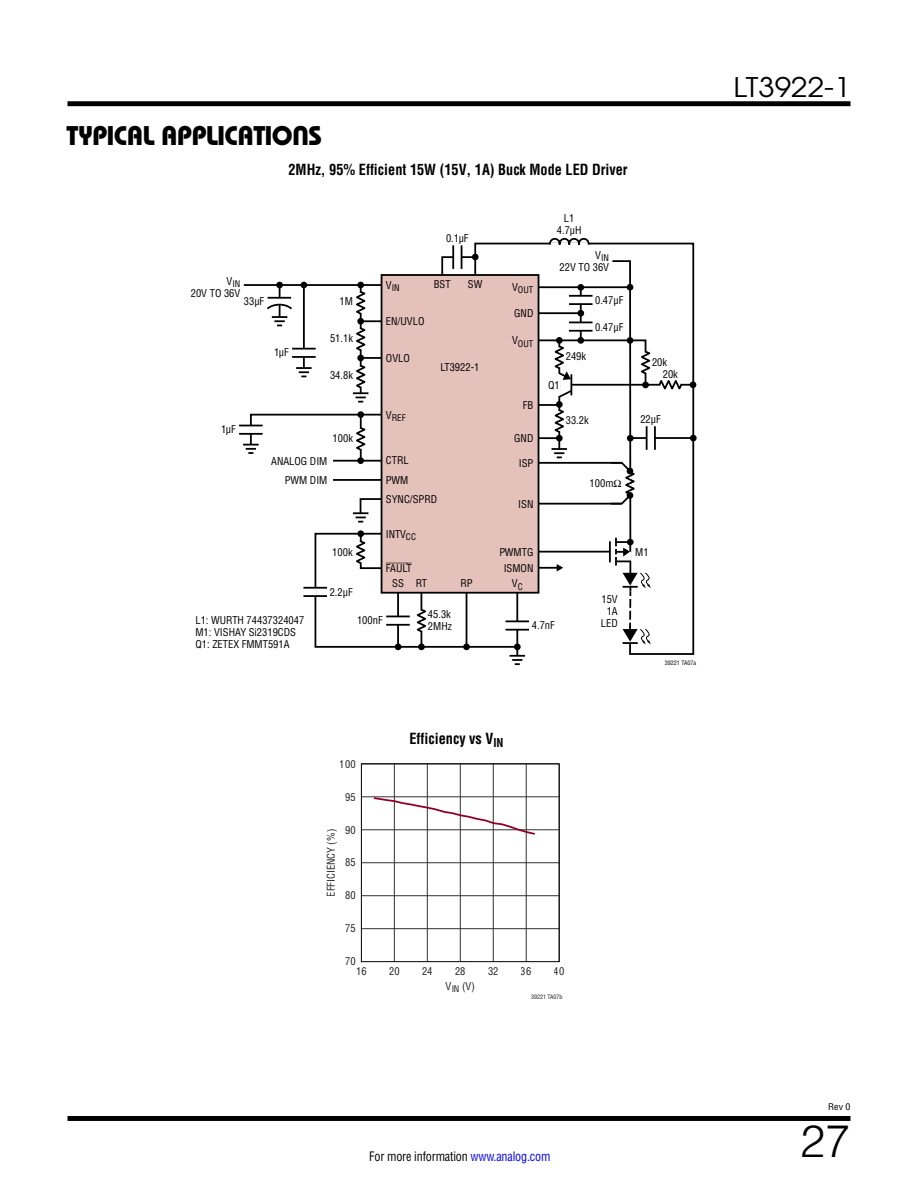
<style>
.page{position:relative;width:918px;height:1188px;background:#fff}
.page>*{position:absolute;margin:0;border:0;box-sizing:border-box;transform-origin:0 0}
.t1{font:300 45px "Helvetica";color:#000}
.t2{font:27px "Linear Bauhaus";letter-spacing:-.02em;color:#000}
.t3{font:27px "Avant Garde";color:#000;scale:1.1 1}
.t4{font:700 15px "Linear Helv Cond";color:#000;scale:.95 1}
.t5{font:12.75px "Linear Helv Cond";letter-spacing:-.015em;color:#000;scale:.95 1}
.t6{font:10.5px/12px "Linear Helv Cond";color:#000;text-align:center}
.t7{font:10.5px "Linear Helv Cond";color:#231f20}
.t8{font:10.5px "Linear Helv Cond Ovr";letter-spacing:-.02em;color:#000}
.t9{font:9px "Linear Helv Cond";color:#000}
.t10{font:9px "Linear Helv Cond";color:#000;scale:1.1 1}
.t11{font:6px "Linear Helv Cond";color:#000}
.t12{font:6px "Linear Helv Cond";color:#231f20}
.s1{color:#00f}
</style>
<div class="page">
<div style="left:68px;top:1116px;width:782px;height:5px;background:#000"></div>
<div style="left:68px;top:101px;width:782px;height:5px;background:#000"></div>
<svg style="left:474px;top:242px;width:221px;height:414px"></svg>
<hr style="left:360px;top:284px;width:2px;height:109px;background:#000">
<div style="left:357px;top:282px;width:7px;height:6px;background:#000;border-radius:50%"></div>
<div style="left:357px;top:355px;width:7px;height:6px;background:#000;border-radius:50%"></div>
<div style="left:472px;top:254px;width:7px;height:6px;background:#000;border-radius:50%"></div>
<div style="left:357px;top:318px;width:7px;height:7px;background:#000;border-radius:50%"></div>
<svg style="left:353px;top:497px;width:28px;height:26px"></svg>
<div style="left:382px;top:275px;width:157px;height:318px;background:#e5c1bc"></div>
<div style="left:381px;top:274px;width:158px;height:320px;border:2px solid #000"></div>
<hr style="left:244px;top:284px;width:138px;height:2px;background:#000">
<hr style="left:361px;top:320px;width:21px;height:2px;background:#000">
<hr style="left:361px;top:357px;width:21px;height:2px;background:#000">
<div style="left:276px;top:282px;width:7px;height:6px;background:#000;border-radius:50%"></div>
<hr style="left:278px;top:317px;width:4px;height:10px;background:#a6a6a6">
<hr style="left:279px;top:284px;width:2px;height:33px;background:#000">
<svg style="left:353px;top:365px;width:15px;height:38px"></svg>
<svg style="left:356px;top:327px;width:9px;height:24px"></svg>
<svg style="left:356px;top:291px;width:9px;height:24px"></svg>
<svg style="left:301px;top:282px;width:6px;height:6px"></svg>
<hr style="left:302px;top:368px;width:4px;height:10px;background:#a6a6a6">
<svg style="left:296px;top:367px;width:16px;height:10px"></svg>
<hr style="left:303px;top:284px;width:2px;height:84px;background:#000">
<svg style="left:303px;top:350px;width:2px;height:6px"></svg>
<hr style="left:292px;top:348px;width:24px;height:2px;background:#000">
<hr style="left:292px;top:356px;width:24px;height:2px;background:#000">
<hr style="left:506px;top:620px;width:23px;height:2px;background:#000">
<hr style="left:506px;top:629px;width:23px;height:2px;background:#000">
<svg style="left:440px;top:245px;width:37px;height:32px"></svg>
<hr style="left:452px;top:245px;width:2px;height:24px;background:#000">
<div style="left:690px;top:381px;width:6px;height:7px;background:#000;border-radius:50%"></div>
<hr style="left:571px;top:384px;width:122px;height:2px;background:#000">
<div style="left:690px;top:435px;width:7px;height:6px;background:#000;border-radius:50%"></div>
<hr style="left:630px;top:437px;width:63px;height:2px;background:#000">
<svg style="left:549px;top:238px;width:41px;height:7px"></svg>
<svg style="left:314px;top:532px;width:211px;height:133px"></svg>
<hr style="left:303px;top:587px;width:24px;height:2px;background:#000">
<hr style="left:303px;top:595px;width:24px;height:2px;background:#000">
<svg style="left:537px;top:259px;width:145px;height:386px"></svg>
<hr style="left:646px;top:426px;width:2px;height:24px;background:#000">
<hr style="left:654px;top:426px;width:2px;height:24px;background:#000">
<hr style="left:268px;top:297px;width:23px;height:2px;background:#000">
<svg style="left:267px;top:298px;width:25px;height:28px"></svg>
<hr style="left:333px;top:479px;width:49px;height:2px;background:#000">
<svg style="left:239px;top:413px;width:144px;height:50px"></svg>
<hr style="left:239px;top:433px;width:24px;height:2px;background:#000">
<hr style="left:394px;top:764px;width:1px;height:198px;background:#323232">
<hr style="left:427px;top:764px;width:1px;height:198px;background:#323232">
<hr style="left:460px;top:764px;width:1px;height:198px;background:#323232">
<hr style="left:493px;top:764px;width:1px;height:198px;background:#323232">
<hr style="left:526px;top:764px;width:1px;height:198px;background:#323232">
<hr style="left:361px;top:928px;width:198px;height:1px;background:#323232">
<hr style="left:361px;top:895px;width:198px;height:1px;background:#323232">
<hr style="left:361px;top:862px;width:198px;height:1px;background:#323232">
<hr style="left:361px;top:830px;width:198px;height:1px;background:#323232">
<hr style="left:361px;top:797px;width:198px;height:1px;background:#323232">
<svg style="left:372px;top:796px;width:165px;height:40px"></svg>
<div style="left:361px;top:763px;width:199px;height:199px;border:1px solid #000"></div>
<h2 class="t2" style="left:67px;top:119px;width:257px">TYPICAL APPLICATIONS</h2>
<h3 class="t4" style="left:288px;top:160px;width:359px">2MHz, 95% Efficient 15W (15V, 1A) Buck Mode LED Driver</h3>
<p class="t6" style="left:446px;top:232px;width:24px">0.1µF</p>
<p class="t9" style="left:227px;top:278px;width:15px"><sup>V</sup>IN</p>
<p class="t6" style="left:191px;top:287px;width:51px">20V TO 36V</p>
<p class="t6" style="left:244px;top:295px;width:22px">33µF</p>
<p class="t6" style="left:274px;top:346px;width:16px">1µF</p>
<p class="t6" style="left:340px;top:295px;width:15px">1M</p>
<p class="t6" style="left:330px;top:332px;width:25px">51.1k</p>
<p class="t6" style="left:330px;top:369px;width:25px">34.8k</p>
<p class="t9" style="left:386px;top:282px;width:15px"><sup>V</sup>IN</p>
<p class="t6" style="left:386px;top:316px;width:40px">EN/UVLO</p>
<p class="t6" style="left:386px;top:352px;width:25px">OVLO</p>
<p class="t6" style="left:434px;top:279px;width:18px">BST</p>
<p class="t6" style="left:468px;top:279px;width:16px">SW</p>
<p class="t6" style="left:441px;top:361px;width:40px">LT3922-1</p>
<p class="t6" style="left:221px;top:424px;width:16px">1µF</p>
<p class="t6" style="left:333px;top:432px;width:22px">100k</p>
<p class="t9" style="left:386px;top:412px;width:21px"><sup>V</sup>REF</p>
<p class="t6" style="left:271px;top:455px;width:58px">ANALOG DIM</p>
<p class="t6" style="left:386px;top:454px;width:24px">CTRL</p>
<p class="t6" style="left:285px;top:474px;width:44px">PWM DIM</p>
<p class="t6" style="left:386px;top:474px;width:24px">PWM</p>
<p class="t6" style="left:332px;top:546px;width:22px">100k</p>
<p class="t6" style="left:386px;top:493px;width:53px">SYNC/SPRD</p>
<p class="t6" style="left:386px;top:528px;width:32px">INTV<sub>CC</sub></p>
<p class="t8" style="left:386px;top:562px;width:27px">FAULT</p>
<p class="t9" style="left:512px;top:284px;width:23px"><sup>V</sup>OUT</p>
<p class="t6" style="left:514px;top:307px;width:21px">GND</p>
<p class="t9" style="left:512px;top:338px;width:23px"><sup>V</sup>OUT</p>
<p class="t6" style="left:523px;top:399px;width:12px">FB</p>
<p class="t6" style="left:514px;top:433px;width:21px">GND</p>
<p class="t6" style="left:519px;top:457px;width:16px">ISP</p>
<p class="t6" style="left:518px;top:498px;width:17px">ISN</p>
<p class="t6" style="left:499px;top:544px;width:36px;line-height:16.2px">PWMTG<br>ISMON</p>
<p class="t6" style="left:557px;top:212px;width:26px">L1<br>4.7µH</p>
<p class="t9" style="left:595px;top:252px;width:15px"><sup>V</sup>IN</p>
<p class="t6" style="left:560px;top:261px;width:51px">22V TO 36V</p>
<p class="t6" style="left:548px;top:379px;width:13px">Q1</p>
<p class="t6" style="left:566px;top:351px;width:22px">249k</p>
<p class="t6" style="left:595px;top:294px;width:30px">0.47µF</p>
<p class="t6" style="left:595px;top:321px;width:30px">0.47µF</p>
<p class="t6" style="left:566px;top:414px;width:25px">33.2k</p>
<p class="t6" style="left:590px;top:477px;width:33px">100mΩ</p>
<p class="t6" style="left:195px;top:614px;width:110px;text-align:left">L1: WURTH 74437324047<br>M1: VISHAY Si2319CDS<br>Q1: ZETEX FMMT591A</p>
<p class="t6" style="left:330px;top:586px;width:25px">2.2µF</p>
<p class="t6" style="left:357px;top:614px;width:27px">100nF</p>
<p class="t6" style="left:392px;top:577px;width:13px">SS</p>
<p class="t6" style="left:416px;top:577px;width:13px">RT</p>
<p class="t6" style="left:460px;top:577px;width:14px">RP</p>
<p class="t6" style="left:512px;top:577px;width:12px">V<sub>C</sub></p>
<p class="t6" style="left:428px;top:608px;width:25px;text-align:left">45.3k<br>2MHz</p>
<p class="t6" style="left:532px;top:619px;width:25px">4.7nF</p>
<p class="t6" style="left:601px;top:593px;width:18px">15V<br>1A<br>LED</p>
<p class="t6" style="left:663px;top:356px;width:17px;text-align:left;text-indent:-11px">20k<br>20k</p>
<p class="t6" style="left:640px;top:413px;width:22px">22µF</p>
<p class="t6" style="left:635px;top:546px;width:15px">M1</p>
<p class="t11" style="left:665px;top:659px;width:33px">39221 TA07a</p>
<p class="t7" style="left:340px;top:757px;width:17px">100</p>
<p class="t7" style="left:345px;top:790px;width:12px">95</p>
<p class="t7" style="left:324px;top:897px;width:69px;rotate:-90deg">EFFICIENCY (%)</p>
<p class="t7" style="left:345px;top:823px;width:12px">90</p>
<p class="t7" style="left:345px;top:856px;width:12px">85</p>
<p class="t7" style="left:345px;top:889px;width:12px">80</p>
<p class="t7" style="left:345px;top:922px;width:12px">75</p>
<p class="t7" style="left:345px;top:955px;width:12px">70</p>
<h3 class="t4" style="left:409px;top:729px;width:100px">Efficiency vs V<sub>IN</sub></h3>
<p class="t7" style="left:356px;top:965px;width:12px">16</p>
<p class="t7" style="left:389px;top:965px;width:12px">20</p>
<p class="t7" style="left:422px;top:965px;width:12px">24</p>
<p class="t7" style="left:455px;top:965px;width:12px">28</p>
<p class="t7" style="left:488px;top:965px;width:12px">32</p>
<p class="t7" style="left:521px;top:965px;width:12px">36</p>
<p class="t7" style="left:554px;top:965px;width:12px">40</p>
<p class="t7" style="left:446px;top:980px;width:31px">V<sub>IN</sub> (V)</p>
<p class="t12" style="left:531px;top:993px;width:33px">39221 TA07b</p>
<h2 class="t3" style="left:733px;top:70px;width:108px">LT3922-1</h2>
<p class="t5" style="left:369px;top:1148px;width:192px">For more information <span class="s1">www.analog.com</span></p>
<p class="t10" style="left:828px;top:1102px;width:22px">Rev 0</p>
<h1 class="t1" style="left:800px;top:1113px;width:52px">27</h1>
</div>
